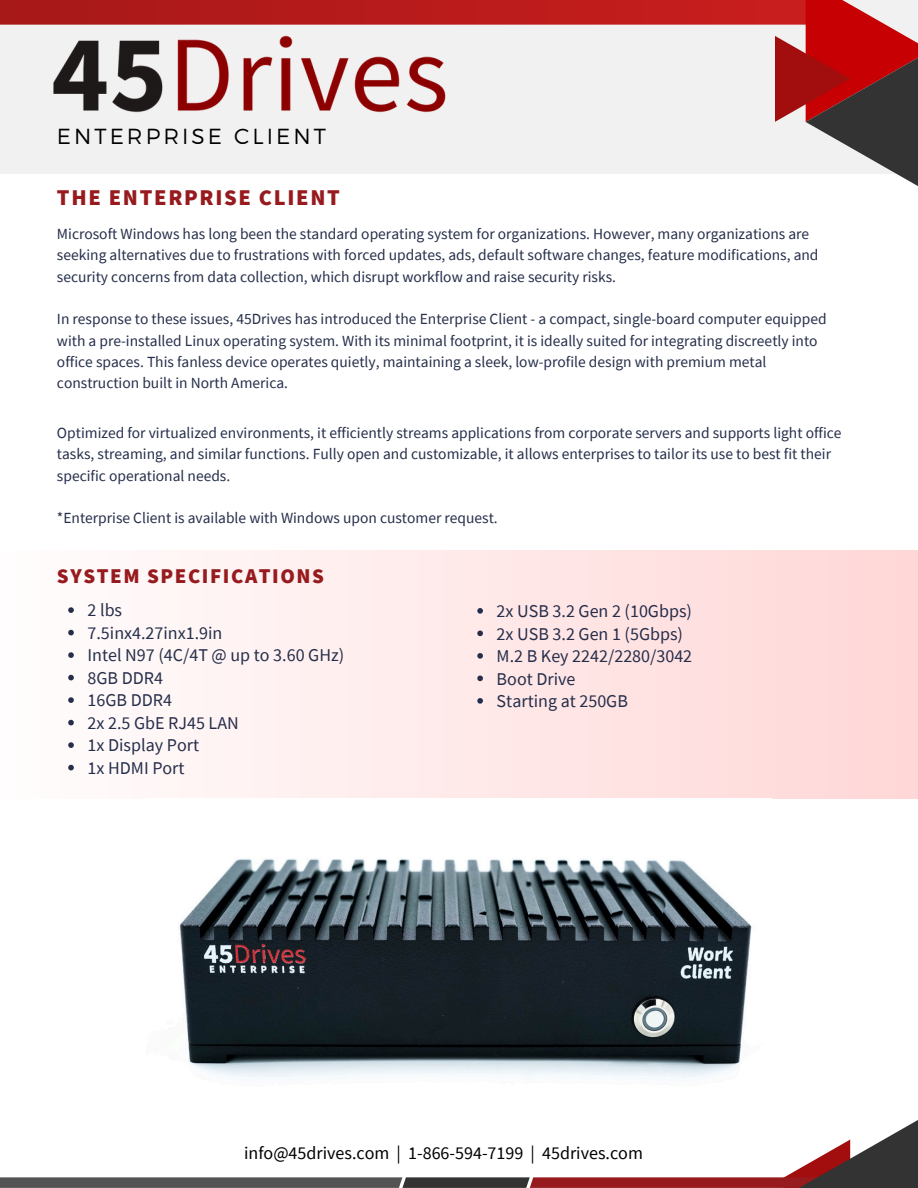
<style>
.page{position:relative;width:918px;height:1188px;background:#fff}
.page>*{position:absolute;margin:0;border:0;box-sizing:border-box;transform-origin:0 0}
.t1{font:900 22.5px "Source Sans Pro";letter-spacing:.075em;color:#971b1e}
.t2{font:300 21.75px "Montserrat";letter-spacing:.14em;color:#000}
.t3{font:900 21px "Source Sans Pro";letter-spacing:.075em;color:#971b1e}
.t4{font:18px "Source Sans Pro";color:#252e4a}
.t5{font:18px "Source Sans Pro";color:#000}
.t6{font:15.45px/21.3px "Source Sans Pro";color:#252e4a}
</style>
<div class="page">
<div style="left:0;top:0;width:918px;height:174px;background:#f1f1f1"></div>
<img style="left:53px;top:36px;width:393px;height:77px">
<div style="left:0;top:0;width:832px;height:25px;background:linear-gradient(to right,#a71818,#cb1e1e)"></div>
<div style="left:0;top:550px;width:918px;height:248px;background:linear-gradient(to right,#fffdfd,#ffd7d7)"></div>
<svg style="left:806px;top:122px;width:112px;height:64px"></svg>
<svg style="left:775px;top:0;width:143px;height:122px;background:#a73132"></svg>
<svg style="left:785px;top:1120px;width:133px;height:68px"></svg>
<svg style="left:0;top:1177px;width:844px;height:11px;background:#6a4344"></svg>
<img style="left:179px;top:858px;width:573px;height:222px">
<svg style="left:68px;top:607px;width:6px;height:6px"></svg>
<svg style="left:68px;top:630px;width:6px;height:5px"></svg>
<svg style="left:68px;top:652px;width:6px;height:6px"></svg>
<svg style="left:68px;top:675px;width:6px;height:5px"></svg>
<svg style="left:68px;top:697px;width:6px;height:6px"></svg>
<svg style="left:68px;top:720px;width:6px;height:5px"></svg>
<svg style="left:68px;top:742px;width:6px;height:6px"></svg>
<svg style="left:68px;top:765px;width:6px;height:5px"></svg>
<svg style="left:477px;top:608px;width:6px;height:6px"></svg>
<svg style="left:477px;top:631px;width:6px;height:5px"></svg>
<svg style="left:477px;top:653px;width:6px;height:6px"></svg>
<svg style="left:477px;top:676px;width:6px;height:5px"></svg>
<svg style="left:477px;top:698px;width:6px;height:6px"></svg>
<p class="t2" style="left:57px;top:122px;width:271px">ENTERPRISE CLIENT</p>
<p class="t1" style="left:57px;top:183px;width:285px">THE ENTERPRISE CLIENT</p>
<p class="t6" style="left:57px;top:223px;width:763px">Microsoft Windows has long been the standard operating system for organizations. However, many organizations are seeking alternatives due to frustrations with forced updates, ads, default software changes, feature modifications, and security concerns from data collection, which disrupt workflow and raise security risks.</p>
<p class="t6" style="left:57px;top:308px;width:771px">In response to these issues, 45Drives has introduced the Enterprise Client - a compact, single-board computer equipped with a pre-installed Linux operating system. With its minimal footprint, it is ideally suited for integrating discreetly into office spaces. This fanless device operates quietly, maintaining a sleek, low-profile design with premium metal construction built in North America.</p>
<p class="t6" style="left:57px;top:422px;width:786px">Optimized for virtualized environments, it efficiently streams applications from corporate servers and supports light office tasks, streaming, and similar functions. Fully open and customizable, it allows enterprises to tailor its use to best fit their specific operational needs.</p>
<p class="t6" style="left:57px;top:507px;width:442px">*Enterprise Client is available with Windows upon customer request.</p>
<p class="t3" style="left:57px;top:562px;width:269px">SYSTEM SPECIFICATIONS</p>
<h1 class="t4" style="left:88px;top:599px;width:36px">2 lbs</h1>
<p class="t4" style="left:88px;top:621px;width:136px">7.5inx4.27inx1.9in</p>
<p class="t4" style="left:88px;top:644px;width:258px">Intel N97 (4C/4T @ up to 3.60 GHz)</p>
<p class="t4" style="left:88px;top:666px;width:77px">8GB DDR4</p>
<p class="t4" style="left:88px;top:689px;width:86px">16GB DDR4</p>
<h1 class="t4" style="left:88px;top:711px;width:153px">2x 2.5 GbE RJ45 LAN</h1>
<p class="t4" style="left:88px;top:734px;width:113px">1x Display Port</p>
<p class="t4" style="left:88px;top:756px;width:99px">1x HDMI Port</p>
<p class="t4" style="left:497px;top:599px;width:197px">2x USB 3.2 Gen 2 (10Gbps)</p>
<p class="t4" style="left:497px;top:622px;width:188px">2x USB 3.2 Gen 1 (5Gbps)</p>
<p class="t4" style="left:497px;top:644px;width:197px">M.2 B Key 2242/2280/3042</p>
<p class="t4" style="left:497px;top:667px;width:80px">Boot Drive</p>
<h3 class="t4" style="left:497px;top:689px;width:133px">Starting at 250GB</h3>
<p class="t5" style="left:244px;top:1141px;width:400px">info@45drives.com | 1-866-594-7199 | 45drives.com</p>
</div>
